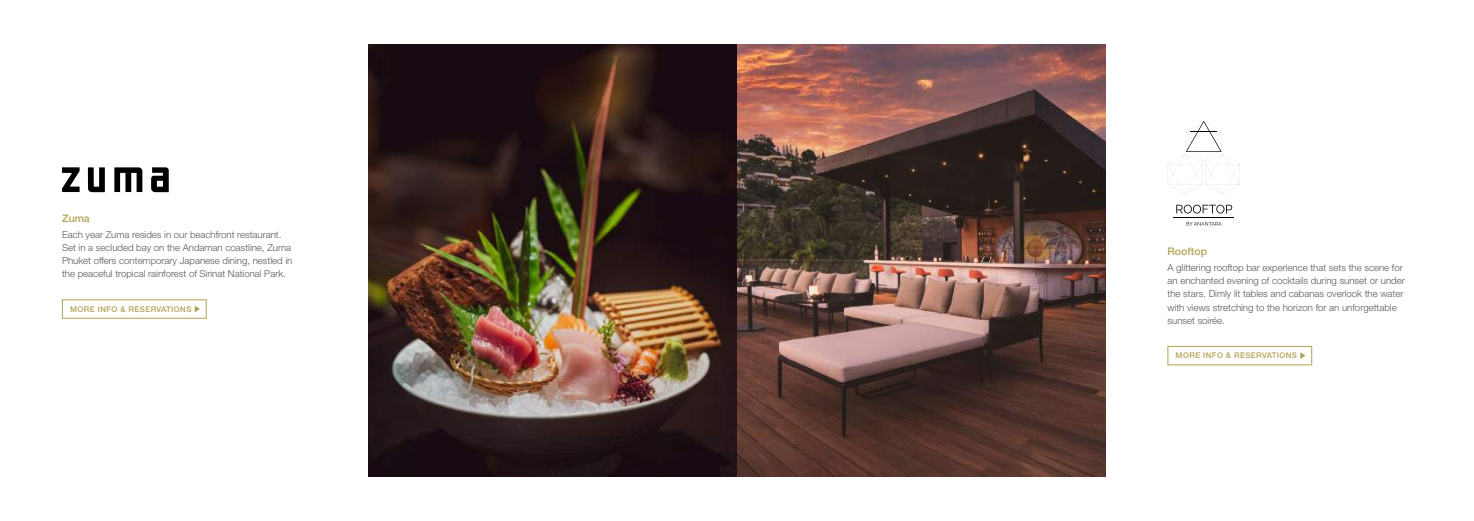
<style>
.page{position:relative;width:1474px;height:521px;background:#fff}
.page>*{position:absolute;margin:0;border:0;box-sizing:border-box;transform-origin:0 0}
.t1{font:500 10.5px "Helvetica Neue LT Pro";letter-spacing:.005em;color:#b3a257}
.t2{font:300 9.62px/13.1px "Helvetica Neue LT Pro";color:#57585b}
.t3{font:500 7.88px "Helvetica Neue LT Pro";letter-spacing:.05em;color:#b3a257}
</style>
<div class="page">
<img style="left:368px;top:45px;width:737px;height:431px">
<div style="left:62px;top:299px;width:144px;height:20px;border:1px solid #b3a257"></div>
<svg style="left:195px;top:306px;width:5px;height:6px"></svg>
<svg style="left:62px;top:167px;width:18px;height:25px"></svg>
<svg style="left:88px;top:167px;width:17px;height:25px"></svg>
<svg style="left:114px;top:167px;width:28px;height:25px"></svg>
<svg style="left:151px;top:167px;width:18px;height:25px"></svg>
<div style="left:1167px;top:346px;width:144px;height:19px;border:1px solid #b3a257"></div>
<svg style="left:1300px;top:352px;width:5px;height:7px"></svg>
<svg style="left:1176px;top:205px;width:56px;height:8px"></svg>
<svg style="left:1186px;top:222px;width:35px;height:4px"></svg>
<hr style="left:1173px;top:217px;width:61px;height:1px;background:#000">
<svg style="left:1167px;top:121px;width:72px;height:73px"></svg>
<p class="t1" style="left:62px;top:212px;width:29px">Zuma</p>
<p class="t2" style="left:62px;top:228px;width:232px">Each year Zuma resides in our beachfront restaurant.<br>Set in a secluded bay on the Andaman coastline, Zuma Phuket offers contemporary Japanese dining, nestled in the peaceful tropical rainforest of Sirinat National Park.</p>
<p class="t3" style="left:70px;top:304px;width:123px">MORE INFO &amp; RESERVATIONS</p>
<p class="t1" style="left:1167px;top:245px;width:41px">Rooftop</p>
<p class="t2" style="left:1167px;top:261px;width:239px">A glittering rooftop bar experience that sets the scene for an enchanted evening of cocktails during sunset or under the stars. Dimly lit tables and cabanas overlook the water with views stretching to the horizon for an unforgettable sunset soirée.</p>
<p class="t3" style="left:1175px;top:351px;width:123px">MORE INFO &amp; RESERVATIONS</p>
</div>
